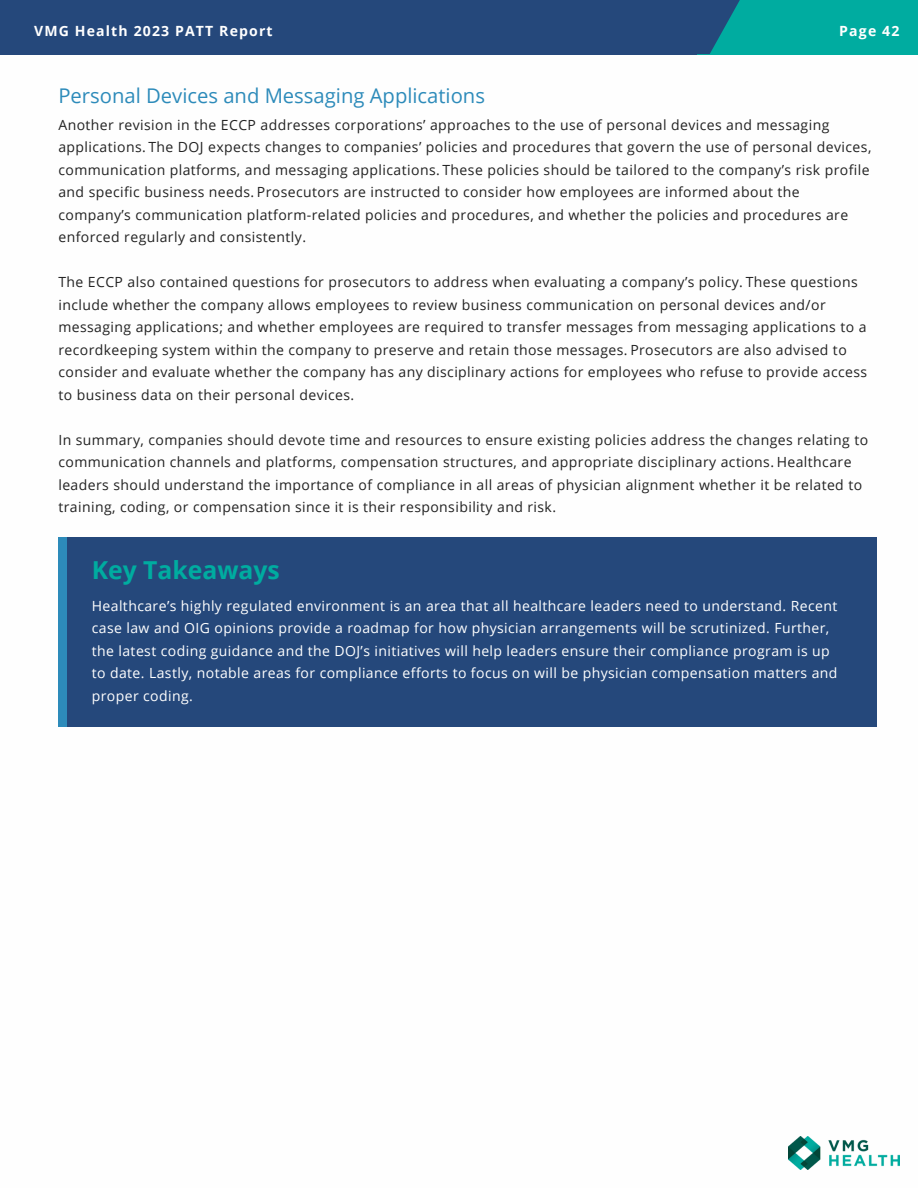
<style>
.page{position:relative;width:918px;height:1188px;background:#fff}
.page>*{position:absolute;margin:0;border:0;box-sizing:border-box;transform-origin:0 0}
.t1{font:700 24.75px "Open Sans";color:#00aca0}
.t2{font:20.25px "Open Sans";color:#2d8bba}
.t3{font:700 14.1px "Open Sans";letter-spacing:.08em;color:#fff}
.t4{font:13.95px/22.5px "Open Sans";letter-spacing:.03em;color:#222}
.t5{font:13.95px/22.5px "Open Sans";letter-spacing:.03em;color:#fff}
</style>
<div class="page">
<div style="left:0;top:0;width:918px;height:54px;background:#00aca0"></div>
<svg style="left:696px;top:0;width:44px;height:54px"></svg>
<div style="left:0;top:0;width:696px;height:54px;background:#25487b"></div>
<div style="left:58px;top:537px;width:819px;height:190px;background:#25487b"></div>
<img style="left:788px;top:1136px;width:112px;height:34px">
<div style="left:58px;top:537px;width:9px;height:190px;background:#2d8bba"></div>
<p class="t3" style="left:34px;top:21px;width:240px">VMG Health 2023 PATT Report</p>
<p class="t3" style="left:839px;top:21px;width:62px">Page 42</p>
<p class="t2" style="left:58px;top:82px;width:428px">Personal Devices and Messaging Applications</p>
<p class="t4" style="left:58px;top:113px;width:815px">Another revision in the ECCP addresses corporations’ approaches to the use of personal devices and messaging applications. The DOJ expects changes to companies’ policies and procedures that govern the use of personal devices, communication platforms, and messaging applications. These policies should be tailored to the company’s risk profile and specific business needs. Prosecutors are instructed to consider how employees are informed about the company’s communication platform-related policies and procedures, and whether the policies and procedures are enforced regularly and consistently.</p>
<p class="t4" style="left:58px;top:271px;width:810px">The ECCP also contained questions for prosecutors to address when evaluating a company’s policy. These questions include whether the company allows employees to review business communication on personal devices and/or messaging applications; and whether employees are required to transfer messages from messaging applications to a recordkeeping system within the company to preserve and retain those messages. Prosecutors are also advised to consider and evaluate whether the company has any disciplinary actions for employees who refuse to provide access to business data on their personal devices.</p>
<p class="t4" style="left:58px;top:428px;width:811px">In summary, companies should devote time and resources to ensure existing policies address the changes relating to communication channels and platforms, compensation structures, and appropriate disciplinary actions. Healthcare leaders should understand the importance of compliance in all areas of physician alignment whether it be related to training, coding, or compensation since it is their responsibility and risk.</p>
<p class="t1" style="left:92px;top:552px;width:190px">Key Takeaways</p>
<p class="t5" style="left:92px;top:594px;width:747px">Healthcare’s highly regulated environment is an area that all healthcare leaders need to understand. Recent case law and OIG opinions provide a roadmap for how physician arrangements will be scrutinized. Further, the latest coding guidance and the DOJ’s initiatives will help leaders ensure their compliance program is up to date. Lastly, notable areas for compliance efforts to focus on will be physician compensation matters and proper coding.</p>
</div>
